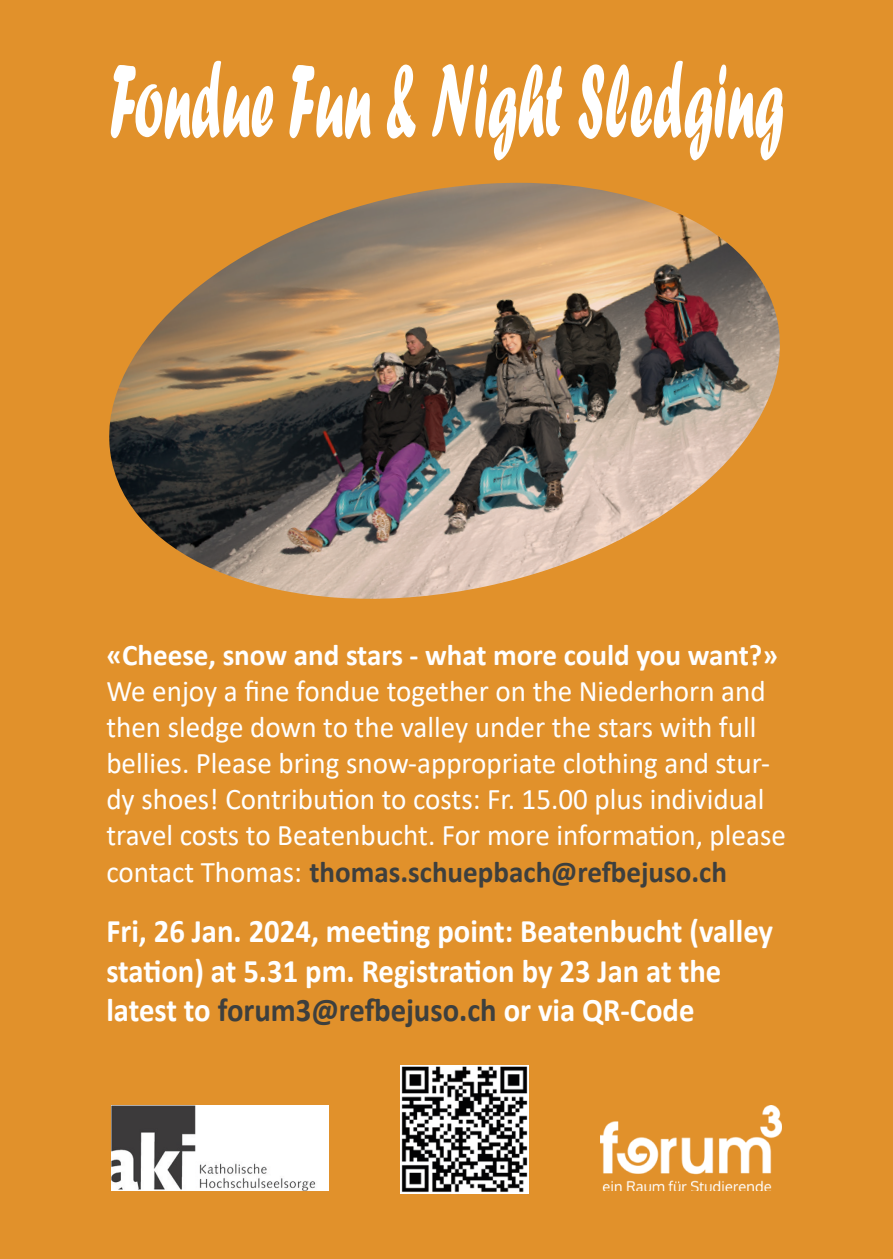
<style>
.page{position:relative;width:893px;height:1259px;background:#e1912b}
.page>*{position:absolute;margin:0;border:0;box-sizing:border-box;transform-origin:0 0}
.t1{font:108px "Forte";color:#fff;scale:.5 1}
.t2{font:700 33px/39.6px "Calibri";color:#fff;scale:.93 1}
.t3{font:30px/36px "Calibri";color:#fff}
.t4{font:700 30px "Calibri";color:#fff}
.s1{font-weight:700;color:#3d3f3e}
.s2{color:#3d3f3e}
</style>
<div class="page">
<img style="left:109px;top:183px;width:671px;height:416px">
<img style="left:401px;top:1065px;width:127px;height:128px">
<img style="left:111px;top:1106px;width:218px;height:85px">
<img style="left:600px;top:1106px;width:182px;height:85px">
<p class="t1" style="left:109px;top:38px;width:1351px">Fondue Fun &amp; Night Sledging</p>
<p class="t4" style="left:106px;top:634px;width:673px">«Cheese, snow and stars - what more could you want?»</p>
<p class="t3" style="left:106px;top:673px;width:665px">We enjoy a fine fondue together on the Niederhorn and then sledge down to the valley under the stars with full bellies. Please bring snow-appropriate clothing and stur&shy;dy shoes! Contribution to costs: Fr. 15.00 plus individual</p>
<p class="t3" style="left:106px;top:817px;width:681px">travel costs to Beatenbucht. For more information, please contact Thomas: <span class="s1">thomas.schuepbach@refbejuso.ch</span></p>
<p class="t2" style="left:106px;top:911px;width:718px">Fri, 26 Jan. 2024, meeting point: Beatenbucht (valley station) at 5.31 pm. Registration by 23 Jan at the latest to <span class="s2">forum3@refbejuso.ch</span> or via QR-Code</p>
</div>
